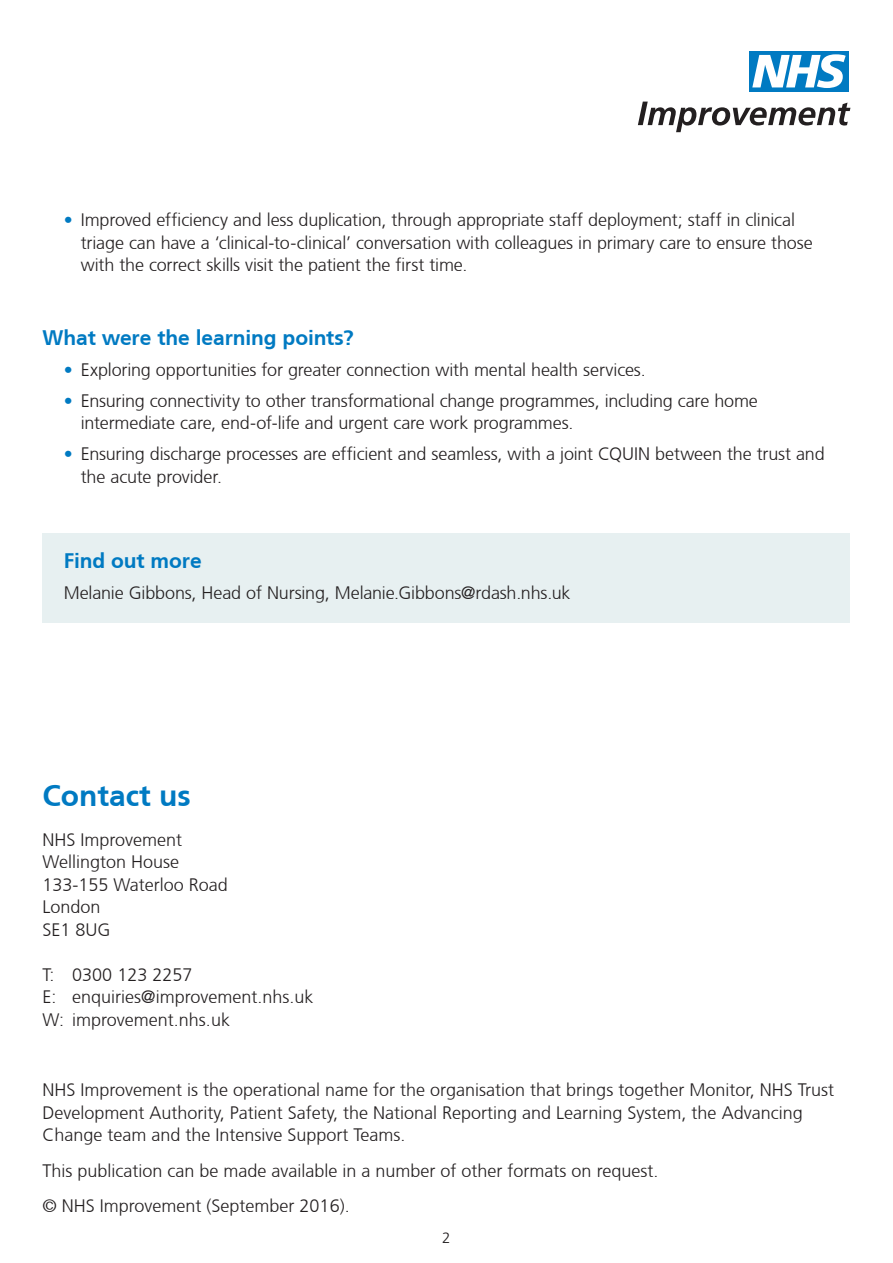
<style>
.page{position:relative;width:893px;height:1263px;background:#fff}
.page>*{position:absolute;margin:0;border:0;box-sizing:border-box;transform-origin:0 0}
.t1{font:700 30px "Frutiger CE";color:#007ac2}
.t2{font:700 21px "Frutiger CE";letter-spacing:-.005em;color:#007ac2}
.t3{font:300 18px/22.5px "Frutiger CE";letter-spacing:-.005em;color:#231f20}
.t4{font:300 15px "Frutiger CE";color:#231f20}
.s1{color:#007ac2}
</style>
<div class="page">
<svg style="left:638px;top:102px;width:212px;height:30px"></svg>
<div style="left:749px;top:51px;width:100px;height:40px;background:#007ac2"></div>
<svg style="left:752px;top:54px;width:94px;height:34px"></svg>
<div style="left:43px;top:534px;width:807px;height:89px;background:#e7f0f1"></div>
<p class="t3" style="left:81px;top:208px;width:733px;text-indent:-17px"><span class="s1">•</span> Improved efficiency and less duplication, through appropriate staff deployment; staff in clinical triage can have a ‘clinical-to-clinical’ conversation with colleagues in primary care to ensure those with the correct skills visit the patient the first time.</p>
<p class="t2" style="left:43px;top:325px;width:313px">What were the learning points?</p>
<p class="t3" style="left:64px;top:358px;width:584px"><span class="s1">•</span> Exploring opportunities for greater connection with mental health services.</p>
<p class="t3" style="left:81px;top:389px;width:679px;text-indent:-17px"><span class="s1">•</span> Ensuring connectivity to other transformational change programmes, including care home intermediate care, end-of-life and urgent care work programmes.</p>
<p class="t3" style="left:81px;top:442px;width:745px;text-indent:-17px"><span class="s1">•</span> Ensuring discharge processes are efficient and seamless, with a joint CQUIN between the trust and the acute provider.</p>
<p class="t2" style="left:64px;top:548px;width:139px">Find out more</p>
<p class="t3" style="left:64px;top:581px;width:508px">Melanie Gibbons, Head of Nursing, Melanie.Gibbons@rdash.nhs.uk</p>
<h1 class="t1" style="left:43px;top:777px;width:150px">Contact us</h1>
<p class="t3" style="left:43px;top:828px;width:187px">NHS Improvement<br>Wellington House<br>133-155 Waterloo Road<br>London<br>SE1 8UG</p>
<p class="t3" style="left:43px;top:963px;width:272px">T: 0300 123 2257<br>E: enquiries@improvement.nhs.uk<br>W: improvement.nhs.uk</p>
<p class="t3" style="left:43px;top:1079px;width:793px">NHS Improvement is the operational name for the organisation that brings together Monitor, NHS Trust<br>Development Authority, Patient Safety, the National Reporting and Learning System, the Advancing<br>Change team and the Intensive Support Teams.</p>
<p class="t3" style="left:43px;top:1153px;width:617px;line-height:35.2px">This publication can be made available in a number of other formats on request. © NHS Improvement (September 2016).</p>
<p class="t4" style="left:442px;top:1229px;width:10px">2</p>
</div>
